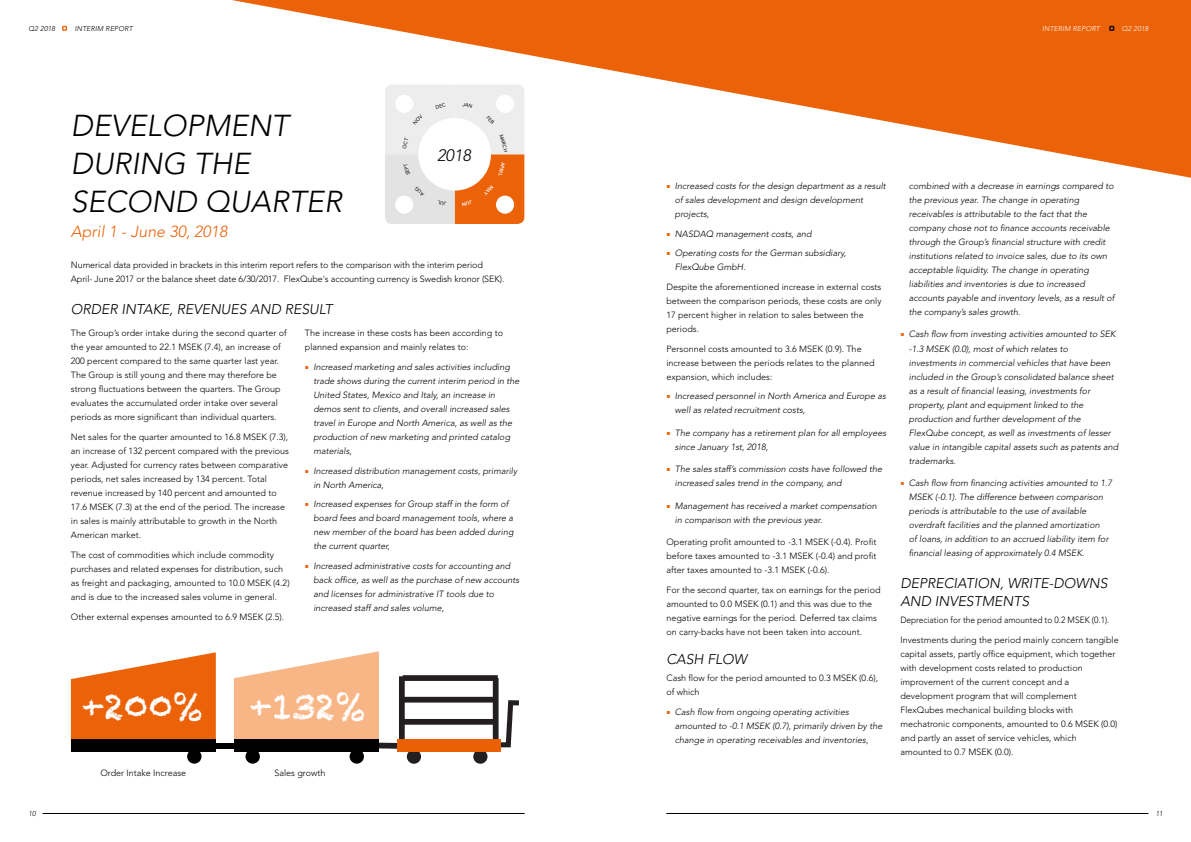
<style>
.page{position:relative;width:1191px;height:842px;background:#fff}
.page>*{position:absolute;margin:0;border:0;box-sizing:border-box;transform-origin:0 0}
.t1{font:35px "Chalkduster";color:#fff}
.t2{font:italic 300 30px/38px "Avenir LT Std";color:#000}
.t3{font:italic 300 16.5px "Avenir LT Std";color:#000}
.t4{font:italic 300 16px "Avenir LT Std";color:#eb6209}
.t5{font:italic 300 14px/18px "Avenir LT Std";color:#000}
.t6{font:italic 300 9px/14px "Avenir LT Std";color:#000}
.t7{font:300 9px/14px "Avenir LT Std";color:#000}
.t8{font:300 9px/19.7px "Avenir LT Std";color:#000;scale:.93 1}
.t9{font:italic 300 7px "Avenir LT Std";letter-spacing:.015em;color:#000}
.t10{font:italic 300 7px "Avenir LT Std";letter-spacing:.02em;color:#fff}
.t11{font:4.9px "Avenir LT Std";color:#000}
.t12{font:800 4.9px "Avenir LT Std";color:#fff}
.s1{font-family:"Minion Pro";font-weight:700;font-style:normal;font-stretch:condensed;font-size:10px;color:#eb6209}
</style>
<div class="page">
<div style="left:211px;top:742px;width:26px;height:6px;background:#000"></div>
<div style="left:473px;top:749px;width:14px;height:15px;background:#231f20;border-radius:50%"></div>
<div style="left:407px;top:749px;width:14px;height:15px;background:#231f20;border-radius:50%"></div>
<div style="left:397px;top:739px;width:103px;height:12px;background:#eb6002"></div>
<svg style="left:234px;top:651px;width:285px;height:98px"></svg>
<svg style="left:71px;top:652px;width:145px;height:87px"></svg>
<div style="left:234px;top:739px;width:145px;height:13px;background:#000"></div>
<div style="left:71px;top:739px;width:145px;height:13px;background:#000"></div>
<div style="left:349px;top:749px;width:15px;height:15px;background:#000;border-radius:50%"></div>
<div style="left:187px;top:749px;width:14px;height:15px;background:#000;border-radius:50%"></div>
<div style="left:245px;top:749px;width:15px;height:15px;background:#000;border-radius:50%"></div>
<svg style="left:232px;top:0;width:959px;height:178px;fill:#eb6209"></svg>
<hr style="left:43px;top:813px;width:481px;height:1px;background:#000">
<hr style="left:666px;top:813px;width:482px;height:1px;background:#000">
<svg style="left:62px;top:26px;width:5px;height:5px"></svg>
<svg style="left:1109px;top:26px;width:5px;height:5px"></svg>
<svg style="left:385px;top:85px;width:139px;height:139px"></svg>
<p class="t9" style="left:28px;top:24px;width:28px">Q2 2018</p>
<p class="t9" style="left:75px;top:24px;width:59px">INTERIM REPORT</p>
<p class="t10" style="left:1042px;top:24px;width:59px">INTERIM REPORT</p>
<p class="t10" style="left:1121px;top:24px;width:28px">Q2 2018</p>
<h2 class="t2" style="left:71px;top:107px;width:272px">DEVELOPMENT<br>DURING THE<br>SECOND QUARTER</h2>
<h3 class="t4" style="left:71px;top:222px;width:158px">April 1 - June 30, 2018</h3>
<p class="t7" style="left:71px;top:258px;width:435px">Numerical data provided in brackets in this interim report refers to the comparison with the interim period<br>April- June 2017 or the balance sheet date 6/30/2017. FlexQube's accounting currency is Swedish kronor (SEK).</p>
<p class="t11" style="left:504px;top:133px;width:20px;rotate:75deg">MARCH</p>
<p class="t12" style="left:506px;top:163px;width:15px;rotate:105deg">APRIL</p>
<h3 class="t3" style="left:437px;top:146px;width:35px">2018</h3>
<p class="t11" style="left:406px;top:175px;width:13px;rotate:-106deg">SEPT</p>
<h3 class="t5" style="left:71px;top:300px;width:263px">ORDER INTAKE, REVENUES AND RESULT</h3>
<p class="t7" style="left:71px;top:326px;width:217px">The Group’s order intake during the second quarter of the year amounted to 22.1 MSEK (7.4), an increase of 200 percent compared to the same quarter last year.<br>The Group is still young and there may therefore be strong fluctuations between the quarters. The Group evaluates the accumulated order intake over several periods as more significant than individual quarters.</p>
<p class="t7" style="left:71px;top:430px;width:220px">Net sales for the quarter amounted to 16.8 MSEK (7.3), an increase of 132 percent compared with the previous year. Adjusted for currency rates between comparative periods, net sales increased by 134 percent. Total revenue increased by 140 percent and amounted to 17.6 MSEK (7.3) at the end of the period. The increase in sales is mainly attributable to growth in the North American market.</p>
<p class="t7" style="left:71px;top:548px;width:220px">The cost of commodities which include commodity purchases and related expenses for distribution, such as freight and packaging, amounted to 10.0 MSEK (4.2) and is due to the increased sales volume in general.</p>
<p class="t7" style="left:71px;top:609px;width:215px">Other external expenses amounted to 6.9 MSEK (2.5).</p>
<p class="t7" style="left:305px;top:326px;width:200px">The increase in these costs has been according to planned expansion and mainly relates to:</p>
<p class="t6" style="left:313px;top:360px;width:208px;text-indent:-9px"><span class="s1">■</span> Increased marketing and sales activities including trade shows during the current interim period in the United States, Mexico and Italy, an increase in demos sent to clients, and overall increased sales travel in Europe and North America, as well as the production of new marketing and printed catalog materials,</p>
<p class="t6" style="left:313px;top:464px;width:205px;text-indent:-9px"><span class="s1">■</span> Increased distribution management costs, primarily in North America,</p>
<p class="t6" style="left:313px;top:497px;width:202px;text-indent:-9px"><span class="s1">■</span> Increased expenses for Group staff in the form of board fees and board management tools, where a new member of the board has been added during the current quarter,</p>
<p class="t6" style="left:313px;top:559px;width:207px;text-indent:-9px"><span class="s1">■</span> Increased administrative costs for accounting and back office, as well as the purchase of new accounts and licenses for administrative IT tools due to increased staff and sales volume,</p>
<h1 class="t1" style="left:82px;top:686px;width:122px">+200%</h1>
<h1 class="t1" style="left:250px;top:686px;width:117px">+132%</h1>
<p class="t7" style="left:100px;top:766px;width:87px">Order Intake Increase</p>
<p class="t7" style="left:274px;top:766px;width:53px">Sales growth</p>
<p class="t6" style="left:675px;top:179px;width:212px;text-indent:-9px"><span class="s1">■</span> Increased costs for the design department as a result of sales development and design development projects,</p>
<p class="t6" style="left:666px;top:227px;width:147px"><span class="s1">■</span> NASDAQ management costs, and</p>
<p class="t6" style="left:675px;top:246px;width:173px;text-indent:-9px"><span class="s1">■</span> Operating costs for the German subsidiary,<br>FlexQube GmbH.</p>
<p class="t7" style="left:666px;top:280px;width:217px">Despite the aforementioned increase in external costs between the comparison periods, these costs are only 17 percent higher in relation to sales between the periods.</p>
<p class="t7" style="left:666px;top:342px;width:210px">Personnel costs amounted to 3.6 MSEK (0.9). The increase between the periods relates to the planned expansion, which includes:</p>
<p class="t6" style="left:675px;top:389px;width:212px;text-indent:-9px"><span class="s1">■</span> Increased personnel in North America and Europe as well as related recruitment costs,</p>
<p class="t6" style="left:675px;top:426px;width:213px;text-indent:-9px"><span class="s1">■</span> The company has a retirement plan for all employees since January 1st, 2018,</p>
<p class="t6" style="left:675px;top:462px;width:209px;text-indent:-9px"><span class="s1">■</span> The sales staff’s commission costs have followed the increased sales trend in the company, and</p>
<p class="t6" style="left:675px;top:499px;width:203px;text-indent:-9px"><span class="s1">■</span> Management has received a market compensation in comparison with the previous year.</p>
<p class="t7" style="left:666px;top:535px;width:211px;text-align:justify">Operating profit amounted to -3.1 MSEK (-0.4). Profit before taxes amounted to -3.1 MSEK (-0.4) and profit after taxes amounted to -3.1 MSEK (-0.6).</p>
<p class="t7" style="left:666px;top:583px;width:216px">For the second quarter, tax on earnings for the period amounted to 0.0 MSEK (0.1) and this was due to the negative earnings for the period. Deferred tax claims on carry-backs have not been taken into account.</p>
<h3 class="t5" style="left:666px;top:651px;width:82px">CASH FLOW</h3>
<p class="t7" style="left:666px;top:671px;width:213px">Cash flow for the period amounted to 0.3 MSEK (0.6), of which</p>
<p class="t6" style="left:675px;top:705px;width:209px;text-indent:-9px"><span class="s1">■</span> Cash flow from ongoing operating activities amounted to -0.1 MSEK (0.7), primarily driven by the change in operating receivables and inventories,</p>
<p class="t6" style="left:909px;top:179px;width:207px">combined with a decrease in earnings compared to the previous year. The change in operating receivables is attributable to the fact that the company chose not to finance accounts receivable through the Group’s financial structure with credit institutions related to invoice sales, due to its own acceptable liquidity. The change in operating liabilities and inventories is due to increased accounts payable and inventory levels, as a result of the company’s sales growth.</p>
<p class="t6" style="left:909px;top:328px;width:211px;text-indent:-9px"><span class="s1">■</span> Cash flow from investing activities amounted to SEK -1.3 MSEK (0.0), most of which relates to<br>investments in commercial vehicles that have been included in the Group’s consolidated balance sheet as a result of financial leasing, investments for property, plant and equipment linked to the production and further development of the FlexQube concept, as well as investments of lesser value in intangible capital assets such as patents and trademarks.</p>
<p class="t6" style="left:909px;top:476px;width:205px;text-indent:-9px"><span class="s1">■</span> Cash flow from financing activities amounted to 1.7<br>MSEK (-0.1). The difference between comparison periods is attributable to the use of available overdraft facilities and the planned amortization<br>of loans, in addition to an accrued liability item for financial leasing of approximately 0.4 MSEK.</p>
<h3 class="t5" style="left:900px;top:575px;width:209px">DEPRECIATION, WRITE-DOWNS<br>AND INVESTMENTS</h3>
<p class="t8" style="left:900px;top:610px;width:236px">Depreciation for the period amounted to 0.2 MSEK (0.1).<br>Investments during the period mainly concern tangible</p>
<p class="t7" style="left:900px;top:647px;width:219px">capital assets, partly office equipment, which together with development costs related to production improvement of the current concept and a development program that will complement FlexQubes mechanical building blocks with mechatronic components, amounted to 0.6 MSEK (0.0) and partly an asset of service vehicles, which amounted to 0.7 MSEK (0.0).</p>
<p class="t9" style="left:28px;top:809px;width:9px">10</p>
<p class="t9" style="left:1155px;top:809px;width:8px">11</p>
</div>
